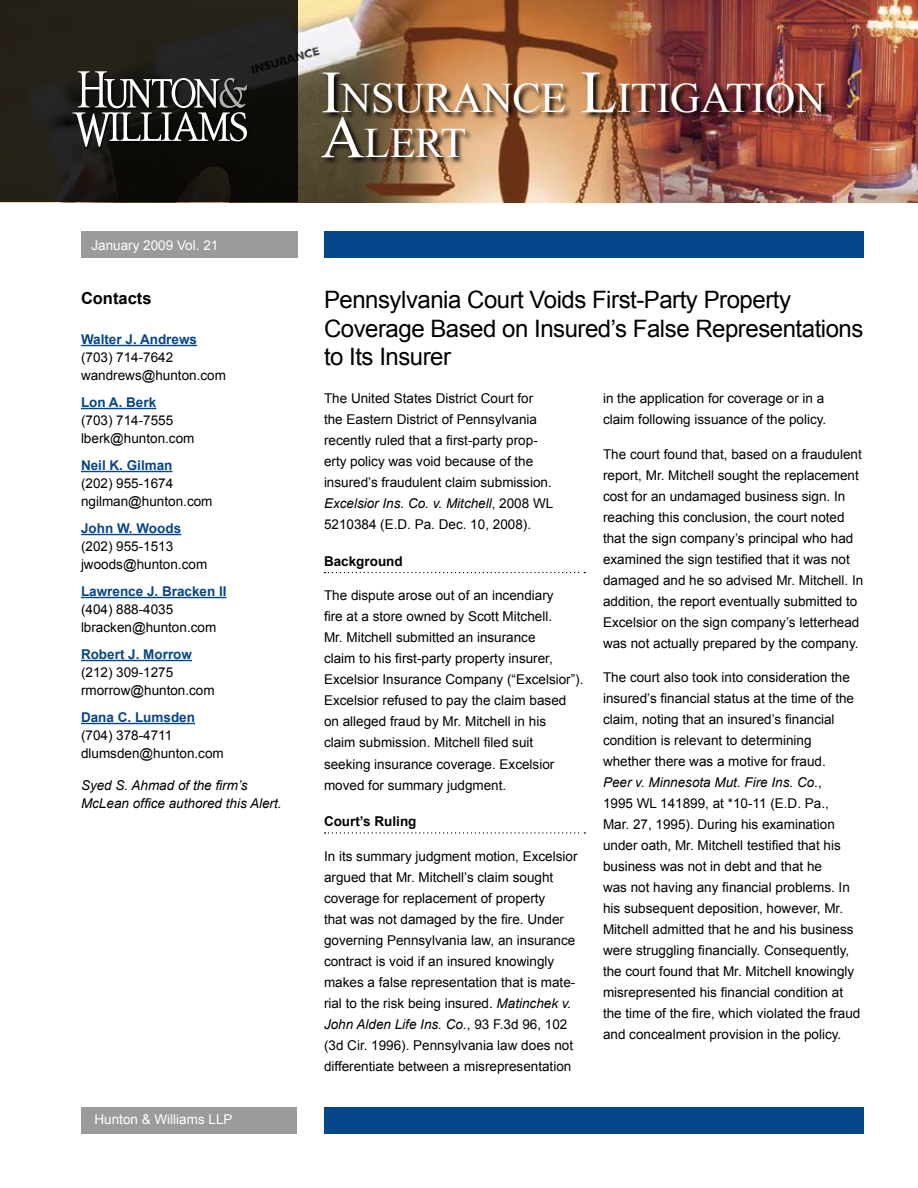
<style>
.page{position:relative;width:918px;height:1188px;background:#fff}
.page>*{position:absolute;margin:0;border:0;box-sizing:border-box;transform-origin:0 0}
.t1{font:42px/45px "Times New Roman";letter-spacing:-.005em;color:#fff}
.t2{font:24px/28.5px "Arial";letter-spacing:-.02em;color:#000}
.t3{font:700 16.5px "Arial";color:#000}
.t4{font:13.5px/21px "Arial";color:#000}
.t5{font:700 13.5px "Arial";color:#074688}
.t6{font:italic 13.5px/18px "Arial";color:#000}
.t7{font:13.5px "Arial";color:#fff}
.t8{font:700 13.5px "Arial";color:#000}
.s1{font-size:60px}
.s2{font-style:italic}
</style>
<div class="page">
<img style="left:298px;top:0;width:620px;height:202px">
<svg style="left:0;top:0;width:298px;height:202px;background:#1e1b15"></svg>
<div style="left:324px;top:1107px;width:540px;height:27px;background:#074688"></div>
<div style="left:324px;top:231px;width:540px;height:27px;background:#074688"></div>
<div style="left:81px;top:231px;width:217px;height:27px;background:#9b9b9c"></div>
<div style="left:81px;top:1107px;width:216px;height:27px;background:#9b9b9c"></div>
<div style="left:72px;top:72px;width:178px;height:78px;background:#000;opacity:.75"></div>
<svg style="left:72px;top:71px;width:175px;height:76px;background:#4b4a48"></svg>
<img style="left:320px;top:72px;width:512px;height:93px">
<hr style="left:81px;top:345px;width:116px;height:1px;background:#074688">
<hr style="left:81px;top:408px;width:75px;height:1px;background:#074688">
<hr style="left:81px;top:471px;width:92px;height:1px;background:#074688">
<hr style="left:81px;top:534px;width:100px;height:1px;background:#074688">
<hr style="left:81px;top:597px;width:146px;height:1px;background:#074688">
<hr style="left:81px;top:660px;width:111px;height:1px;background:#074688">
<hr style="left:81px;top:723px;width:114px;height:1px;background:#074688">
<svg style="left:325px;top:572px;width:260px;height:1px"></svg>
<svg style="left:325px;top:832px;width:260px;height:2px"></svg>
<p class="t7" style="left:92px;top:236px;width:128px">January 2009 Vol. 21</p>
<p class="t3" style="left:81px;top:287px;width:72px">Contacts</p>
<p class="t5" style="left:81px;top:330px;width:118px">Walter J. Andrews</p>
<p class="t4" style="left:81px;top:348px;width:147px;line-height:18px">(703) 714-7642 wandrews@hunton.com</p>
<p class="t5" style="left:81px;top:393px;width:77px">Lon A. Berk</p>
<p class="t4" style="left:81px;top:411px;width:115px;line-height:18px">(703) 714-7555 lberk@hunton.com</p>
<p class="t5" style="left:81px;top:456px;width:93px">Neil K. Gilman</p>
<p class="t4" style="left:81px;top:474px;width:133px;line-height:18px">(202) 955-1674 ngilman@hunton.com</p>
<p class="t5" style="left:81px;top:519px;width:102px">John W. Woods</p>
<p class="t4" style="left:81px;top:537px;width:128px;line-height:18px">(202) 955-1513 jwoods@hunton.com</p>
<p class="t5" style="left:81px;top:582px;width:147px">Lawrence J. Bracken II</p>
<p class="t4" style="left:81px;top:600px;width:137px;line-height:18px">(404) 888-4035 lbracken@hunton.com</p>
<p class="t5" style="left:81px;top:645px;width:113px">Robert J. Morrow</p>
<p class="t4" style="left:81px;top:663px;width:135px;line-height:18px">(212) 309-1275 rmorrow@hunton.com</p>
<p class="t5" style="left:81px;top:708px;width:116px">Dana C. Lumsden</p>
<p class="t4" style="left:81px;top:726px;width:144px;line-height:18px">(704) 378-4711 dlumsden@hunton.com</p>
<p class="t6" style="left:81px;top:776px;width:202px">Syed S. Ahmad of the firm’s<br>McLean office authored this Alert.</p>
<p class="t7" style="left:94px;top:1111px;width:140px">Hunton &amp; Williams LLP</p>
<h1 class="t1" style="left:321px;top:75px;width:506px"><span class="s1">I</span>NSURANCE <span class="s1">L</span>ITIGATION<br><span class="s1">A</span>LERT</h1>
<h2 class="t2" style="left:324px;top:286px;width:541px">Pennsylvania Court Voids First-Party Property<br>Coverage Based on Insured’s False Representations to Its Insurer</h2>
<p class="t4" style="left:324px;top:388px;width:231px">The United States District Court for the Eastern District of Pennsylvania recently ruled that a first-party prop&shy;erty policy was void because of the insured’s fraudulent claim submission.<br><span class="s2">Excelsior Ins. Co. v. Mitchell</span>, 2008 WL 5210384 (E.D. Pa. Dec. 10, 2008).</p>
<p class="t8" style="left:324px;top:552px;width:80px">Background</p>
<p class="t4" style="left:324px;top:585px;width:261px">The dispute arose out of an incendiary<br>fire at a store owned by Scott Mitchell.<br>Mr. Mitchell submitted an insurance<br>claim to his first-party property insurer, Excelsior Insurance Company (“Excelsior”).<br>Excelsior refused to pay the claim based on alleged fraud by Mr. Mitchell in his<br>claim submission. Mitchell filed suit<br>seeking insurance coverage. Excelsior moved for summary judgment.</p>
<p class="t8" style="left:324px;top:813px;width:94px">Court’s Ruling</p>
<p class="t4" style="left:324px;top:846px;width:255px">In its summary judgment motion, Excelsior argued that Mr. Mitchell’s claim sought coverage for replacement of property<br>that was not damaged by the fire. Under governing Pennsylvania law, an insurance contract is void if an insured knowingly makes a false representation that is mate&shy;rial to the risk being insured. <span class="s2">Matinchek v.<br>John Alden Life Ins. Co.</span>, 93 F.3d 96, 102 (3d Cir. 1996). Pennsylvania law does not differentiate between a misrepresentation</p>
<p class="t4" style="left:603px;top:388px;width:225px">in the application for coverage or in a claim following issuance of the policy.</p>
<p class="t4" style="left:603px;top:444px;width:262px">The court found that, based on a fraudulent report, Mr. Mitchell sought the replacement cost for an undamaged business sign. In reaching this conclusion, the court noted that the sign company’s principal who had examined the sign testified that it was not damaged and he so advised Mr. Mitchell. In addition, the report eventually submitted to Excelsior on the sign company’s letterhead was not actually prepared by the company.</p>
<p class="t4" style="left:603px;top:667px;width:259px">The court also took into consideration the insured’s financial status at the time of the claim, noting that an insured’s financial condition is relevant to determining whether there was a motive for fraud.<br><span class="s2">Peer v. Minnesota Mut. Fire Ins. Co.</span>,<br>1995 WL 141899, at *10-11 (E.D. Pa.,<br>Mar. 27, 1995). During his examination under oath, Mr. Mitchell testified that his business was not in debt and that he<br>was not having any financial problems. In his subsequent deposition, however, Mr.<br>Mitchell admitted that he and his business were struggling financially. Consequently, the court found that Mr. Mitchell knowingly misrepresented his financial condition at the time of the fire, which violated the fraud and concealment provision in the policy.</p>
</div>
